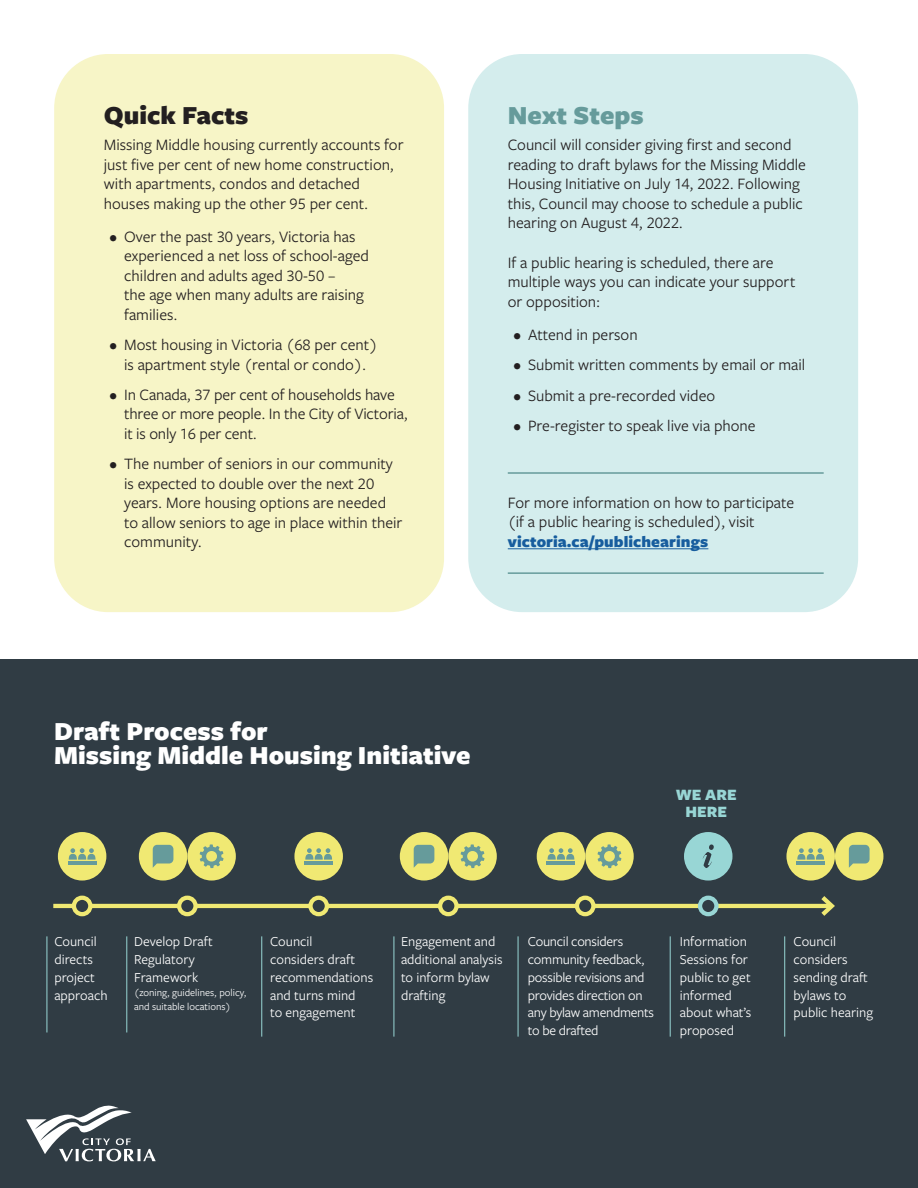
<style>
.page{position:relative;width:918px;height:1188px;background:#fff}
.page>*{position:absolute;margin:0;border:0;box-sizing:border-box;transform-origin:0 0}
.table_subhead{font:900 27px/24px "Freight Sans Pro";color:#fff}
.table_subhead-2{font:900 27px "Freight Sans Pro";color:#231f20}
.table_subhead-3{font:900 27px "Freight Sans Pro";color:#669b9b}
.Body_copy{font:16.5px/19.5px "Freight Sans Pro";color:#231f20}
.body_subhead{font:900 16.35px "Freight Sans Pro";color:#98d6d5}
.intro_copy{font:14.25px/17.9px "Freight Sans Pro";color:#fff}
.intro_copy-2{font:14.25px/17.9px "Freight Sans Pro";letter-spacing:-.02em;color:#fff}
.intro_copy-3{font:10.65px/14.2px "Freight Sans Pro";color:#fff}
.s1{font-weight:900;color:#175d9e}
</style>
<div class="page">
<div style="left:54px;top:54px;width:390px;height:558px;background:#f7f5c7;border-radius:54px"></div>
<div style="left:468px;top:54px;width:390px;height:558px;background:#d4eded;border-radius:54px"></div>
<hr style="left:508px;top:549px;width:200px;height:1px;background:#175d9e">
<div style="left:0;top:659px;width:918px;height:529px;background:#303c44"></div>
<div style="left:58px;top:832px;width:48px;height:49px;background:#f0e973;border-radius:50%"></div>
<svg style="left:69px;top:848px;width:27px;height:12px"></svg>
<hr style="left:68px;top:861px;width:28px;height:3px;background:#669b9b">
<div style="left:294px;top:832px;width:49px;height:49px;background:#f0e973;border-radius:50%"></div>
<svg style="left:305px;top:848px;width:27px;height:12px"></svg>
<hr style="left:305px;top:861px;width:28px;height:3px;background:#669b9b">
<div style="left:684px;top:832px;width:49px;height:49px;background:#98d6d5;border-radius:50%"></div>
<div style="left:786px;top:832px;width:49px;height:49px;background:#f0e973;border-radius:50%"></div>
<svg style="left:797px;top:848px;width:27px;height:12px"></svg>
<hr style="left:797px;top:861px;width:28px;height:3px;background:#669b9b">
<hr style="left:127px;top:936px;width:1px;height:96px;background:#98d6d5">
<hr style="left:262px;top:936px;width:1px;height:101px;background:#98d6d5">
<hr style="left:394px;top:936px;width:1px;height:101px;background:#98d6d5">
<hr style="left:518px;top:936px;width:1px;height:101px;background:#98d6d5">
<hr style="left:670px;top:936px;width:1px;height:101px;background:#98d6d5">
<hr style="left:784px;top:936px;width:1px;height:101px;background:#98d6d5">
<hr style="left:47px;top:936px;width:1px;height:96px;background:#98d6d5">
<div style="left:187px;top:832px;width:49px;height:49px;background:#f0e973;border-radius:50%"></div>
<svg style="left:200px;top:844px;width:24px;height:24px"></svg>
<div style="left:139px;top:832px;width:48px;height:49px;background:#f0e973;border-radius:50%"></div>
<svg style="left:153px;top:845px;width:20px;height:23px"></svg>
<div style="left:448px;top:832px;width:49px;height:49px;background:#f0e973;border-radius:50%"></div>
<svg style="left:461px;top:844px;width:24px;height:24px"></svg>
<div style="left:537px;top:832px;width:48px;height:49px;background:#f0e973;border-radius:50%"></div>
<svg style="left:548px;top:848px;width:26px;height:12px"></svg>
<hr style="left:547px;top:861px;width:28px;height:3px;background:#669b9b">
<div style="left:585px;top:832px;width:49px;height:49px;background:#f0e973;border-radius:50%"></div>
<svg style="left:598px;top:844px;width:23px;height:24px"></svg>
<div style="left:400px;top:832px;width:48px;height:49px;background:#f0e973;border-radius:50%"></div>
<svg style="left:414px;top:845px;width:20px;height:23px"></svg>
<div style="left:835px;top:832px;width:48px;height:49px;background:#f0e973;border-radius:50%"></div>
<svg style="left:849px;top:845px;width:21px;height:23px"></svg>
<hr style="left:53px;top:904px;width:779px;height:4px;background:#f0e973">
<svg style="left:817px;top:896px;width:18px;height:20px"></svg>
<svg style="left:703px;top:844px;width:11px;height:24px"></svg>
<div style="left:74px;top:898px;width:16px;height:16px;background:#303c44;border-radius:50%"></div>
<div style="left:72px;top:896px;width:20px;height:20px;border:4px solid #f0e973;border-radius:50%"></div>
<div style="left:310px;top:898px;width:17px;height:16px;background:#303c44;border-radius:50%"></div>
<div style="left:308px;top:896px;width:21px;height:20px;border:4px solid #f0e973;border-radius:50%"></div>
<div style="left:577px;top:898px;width:16px;height:16px;background:#303c44;border-radius:50%"></div>
<div style="left:575px;top:896px;width:21px;height:20px;border:4px solid #f0e973;border-radius:50%"></div>
<div style="left:700px;top:898px;width:16px;height:16px;background:#303c44;border-radius:50%"></div>
<div style="left:698px;top:896px;width:21px;height:20px;border:4px solid #98d6d5;border-radius:50%"></div>
<div style="left:179px;top:898px;width:17px;height:16px;background:#303c44;border-radius:50%"></div>
<div style="left:177px;top:896px;width:21px;height:20px;border:4px solid #f0e973;border-radius:50%"></div>
<div style="left:440px;top:898px;width:17px;height:16px;background:#303c44;border-radius:50%"></div>
<div style="left:438px;top:896px;width:21px;height:20px;border:4px solid #f0e973;border-radius:50%"></div>
<svg style="left:26px;top:1106px;width:130px;height:55px"></svg>
<hr style="left:508px;top:472px;width:316px;height:2px;background:#669b9b">
<hr style="left:508px;top:572px;width:316px;height:2px;background:#669b9b">
<p class="table_subhead-2" style="left:104px;top:96px;width:146px">Quick Facts</p>
<p class="Body_copy" style="left:104px;top:134px;width:301px">Missing Middle housing currently accounts for just five per cent of new home construction, with apartments, condos and detached houses making up the other 95 per cent.</p>
<p class="Body_copy" style="left:124px;top:226px;width:246px;text-indent:-15px">• Over the past 30 years, Victoria has experienced a net loss of school-aged children and adults aged 30-50 –<br>the age when many adults are raising families.</p>
<p class="Body_copy" style="left:109px;top:334px;width:270px;text-align:center">• Most housing in Victoria (68 per cent( is apartment style (rental or condo .(</p>
<p class="Body_copy" style="left:124px;top:384px;width:285px;text-indent:-15px">• In Canada, 37 per cent of households have three or more people In. the City of Victoria, isit only 16 per cent.</p>
<p class="Body_copy" style="left:124px;top:453px;width:280px;text-indent:-15px">• The number of seniors in our community is expected to double over the next 20 years. More housing options are needed to allow seniors to age in place within their community.</p>
<p class="table_subhead-3" style="left:508px;top:96px;width:138px">Next Steps</p>
<p class="Body_copy" style="left:508px;top:134px;width:300px">Council will consider giving first and second reading to draft bylaws for the Missing Middle Housing Initiative on July 14, 2022. Following this, Council may choose to schedule a public hearing on August 4, 2022.</p>
<p class="Body_copy" style="left:508px;top:252px;width:289px">aIf public hearing is scheduled, there are multiple ways you can indicate your support or opposition:</p>
<p class="Body_copy" style="left:513px;top:324px;width:126px">• Attend in person</p>
<p class="Body_copy" style="left:513px;top:354px;width:294px">• Submit written comments by email or mail</p>
<p class="Body_copy" style="left:513px;top:385px;width:204px">• Submit a pre-recorded video</p>
<p class="Body_copy" style="left:513px;top:415px;width:244px">• Pre-register to speak live via phone</p>
<p class="Body_copy" style="left:508px;top:492px;width:288px">For more information on how to participate ( aif public hearing is scheduled ,) visit <span class="s1">victoria.ca/publichearings</span></p>
<p class="table_subhead" style="left:54px;top:718px;width:418px">Draft Process for<br>Missing Middle Housing Initiative</p>
<p class="body_subhead" style="left:676px;top:783px;width:62px">WE ARE</p>
<p class="body_subhead" style="left:685px;top:800px;width:43px">HERE</p>
<p class="intro_copy" style="left:134px;top:932px;width:80px">Develop Draft<br>Regulatory<br>Framework</p>
<p class="intro_copy-3" style="left:134px;top:985px;width:114px">(zoning, guidelines, policy, and suitable locations(</p>
<p class="intro_copy" style="left:270px;top:932px;width:105px">Council<br>considers draft recommendations and turns mind<br>to engagement</p>
<p class="intro_copy-2" style="left:528px;top:932px;width:128px">Council considers community feedback, possible revisions and provides direction on any bylaw amendments to be drafted</p>
<p class="intro_copy" style="left:680px;top:932px;width:73px">Information<br>Sessions for public to get informed about what s’ proposed</p>
<p class="intro_copy" style="left:54px;top:932px;width:55px">Council directs project approach</p>
<p class="intro_copy" style="left:401px;top:932px;width:103px">Engagement and additional analysis to inform bylaw drafting</p>
<p class="intro_copy" style="left:794px;top:932px;width:81px">Council considers sending draft bylaws to public hearing</p>
</div>
